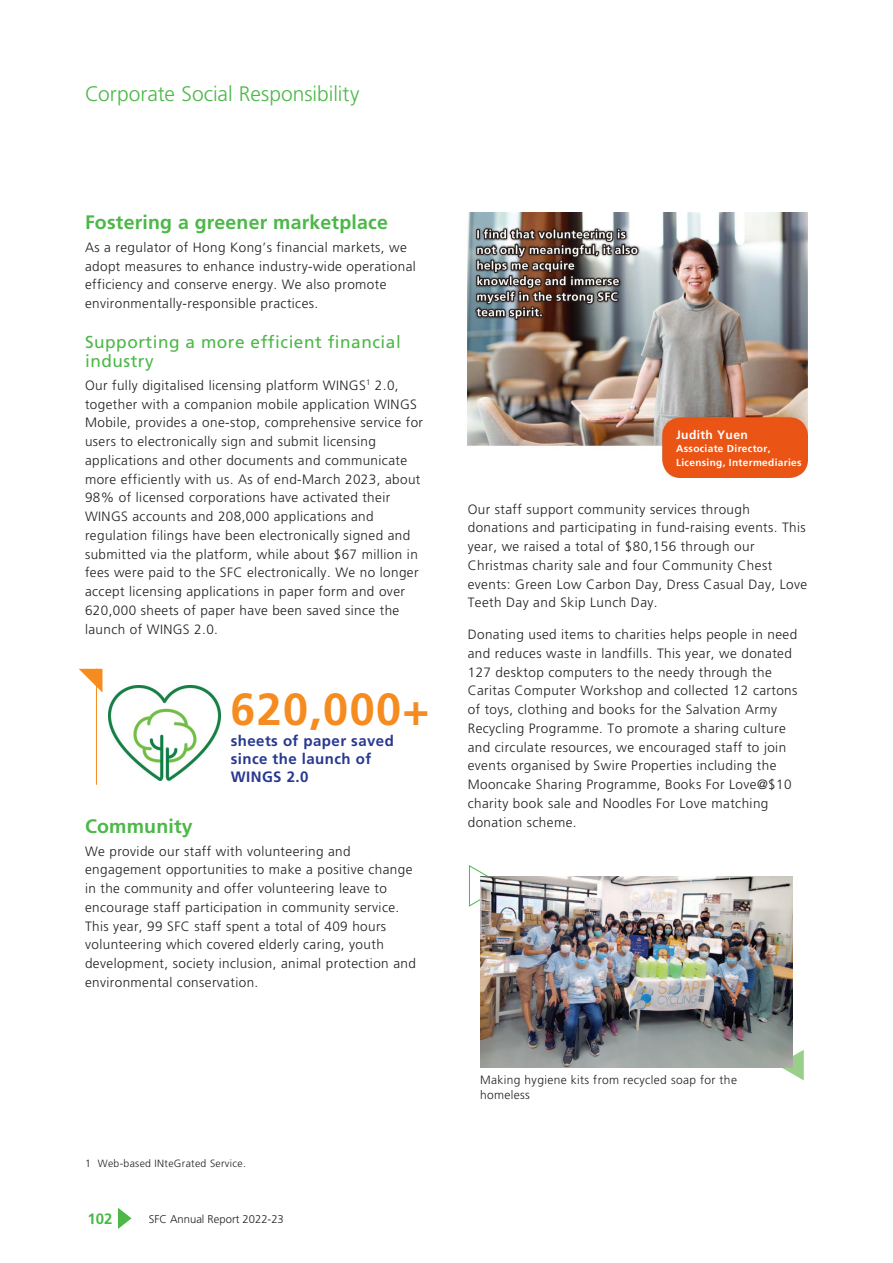
<style>
.page{position:relative;width:893px;height:1263px;background:#fff}
.page>*{position:absolute;margin:0;border:0;box-sizing:border-box;transform-origin:0 0}
.t1{font:700 45px "Frutiger LT Std";letter-spacing:.03em;color:#f68b1f}
.t2{font:300 21px "Frutiger LT Std";color:#4cb848}
.t3{font:700 19.5px "Frutiger LT Std";letter-spacing:.01em;color:#4cb848}
.t4{font:17.25px/18.8px "Frutiger LT Std";letter-spacing:.03em;color:#4cb848}
.t5{font:700 15px/18px "Frutiger LT Std";letter-spacing:.03em;color:#283890}
.t6{font:700 15px "Frutiger LT Std";color:#4cb848}
.t7{font:300 13.5px/18.8px "Frutiger LT Std";letter-spacing:.03em;color:#231f20}
.t8{font:700 12.15px "Frutiger LT Std";letter-spacing:.03em;color:#fff}
.t9{font:300 12px/15px "Frutiger LT Std";letter-spacing:.03em;color:#231f20}
.t10{font:300 11.25px "Frutiger LT Std";color:#231f20}
.t11{font:300 10.5px "Frutiger LT Std";letter-spacing:.03em;color:#231f20}
.t12{font:700 10.2px/13.5px "Frutiger LT Std";letter-spacing:.03em;color:#fff}
</style>
<div class="page">
<svg style="left:118px;top:1208px;width:14px;height:21px"></svg>
<hr style="left:96px;top:669px;width:1px;height:116px;background:#f68b1f">
<svg style="left:79px;top:669px;width:23px;height:23px"></svg>
<svg style="left:469px;top:865px;width:19px;height:42px"></svg>
<svg style="left:777px;top:1050px;width:27px;height:30px"></svg>
<img style="left:109px;top:685px;width:111px;height:95px">
<img style="left:468px;top:213px;width:340px;height:265px">
<img style="left:480px;top:876px;width:312px;height:191px">
<h1 class="t2" style="left:85px;top:82px;width:276px">Corporate Social Responsibility</h1>
<h1 class="t3" style="left:85px;top:211px;width:304px">Fostering a greener marketplace</h1>
<p class="t7" style="left:85px;top:238px;width:332px">As a regulator of Hong Kong’s financial markets, we adopt measures to enhance industry-wide operational efficiency and conserve energy. We also promote environmentally-responsible practices.</p>
<h1 class="t4" style="left:85px;top:333px;width:317px">Supporting a more efficient financial industry</h1>
<p class="t7" style="left:85px;top:376px;width:340px">Our fully digitalised licensing platform WINGS<sup>1</sup> 2.0, together with a companion mobile application WINGS Mobile, provides a one-stop, comprehensive service for users to electronically sign and submit licensing applications and other documents and communicate more efficiently with us. As of end-March 2023, about 98% of licensed corporations have activated their WINGS accounts and 208,000 applications and regulation filings have been electronically signed and submitted via the platform, while about $67 million in fees were paid to the SFC electronically. We no longer accept licensing applications in paper form and over 620,000 sheets of paper have been saved since the launch of WINGS 2.0.</p>
<h1 class="t1" style="left:230px;top:683px;width:201px">620,000+</h1>
<h1 class="t5" style="left:231px;top:732px;width:165px">sheets of paper saved since the launch of<br>WINGS 2.0</h1>
<h1 class="t3" style="left:85px;top:814px;width:109px">Community</h1>
<p class="t7" style="left:85px;top:842px;width:332px">We provide our staff with volunteering and engagement opportunities to make a positive change in the community and offer volunteering leave to encourage staff participation in community service.<br>This year, 99 SFC staff spent a total of 409 hours volunteering which covered elderly caring, youth development, society inclusion, animal protection and environmental conservation.</p>
<p class="t11" style="left:85px;top:1157px;width:162px">1 Web-based INteGrated Service.</p>
<p class="t6" style="left:87px;top:1210px;width:27px">102</p>
<p class="t10" style="left:149px;top:1212px;width:137px">SFC Annual Report 2022-23</p>
<p class="t8" style="left:676px;top:427px;width:73px">Judith Yuen</p>
<p class="t12" style="left:676px;top:442px;width:127px">Associate Director,<br>Licensing, Intermediaries</p>
<p class="t7" style="left:468px;top:500px;width:341px">Our staff support community services through donations and participating in fund-raising events. This year, we raised a total of $80,156 through our Christmas charity sale and four Community Chest events: Green Low Carbon Day, Dress Casual Day, Love Teeth Day and Skip Lunch Day.</p>
<p class="t7" style="left:468px;top:625px;width:331px">Donating used items to charities helps people in need and reduces waste in landfills. This year, we donated 127 desktop computers to the needy through the Caritas Computer Workshop and collected 12 cartons of toys, clothing and books for the Salvation Army Recycling Programme. To promote a sharing culture and circulate resources, we encouraged staff to join events organised by Swire Properties including the Mooncake Sharing Programme, Books For Love@$10 charity book sale and Noodles For Love matching donation scheme.</p>
<p class="t9" style="left:480px;top:1073px;width:258px">Making hygiene kits from recycled soap for the homeless</p>
</div>
